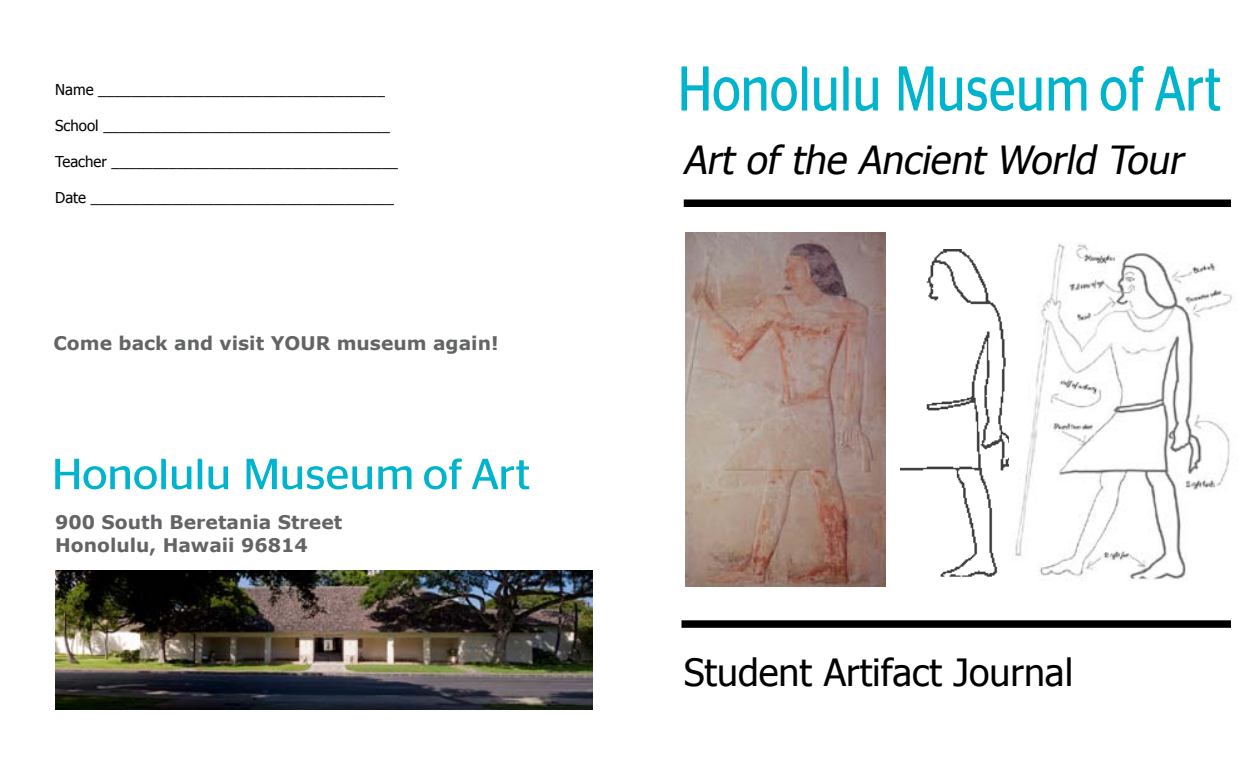
<style>
.page{position:relative;width:1260px;height:765px;background:#fff}
.page>*{position:absolute;margin:0;border:0;box-sizing:border-box;transform-origin:0 0}
.t1{font:italic 38.75px "Tahoma";color:#000}
.t2{font:37.5px "Tahoma";color:#000}
.t3{font:700 18.75px/22.5px "Verdana";color:#636466}
.t4{font:15px "Tahoma";color:#000}
</style>
<div class="page">
<svg style="left:55px;top:458px;width:474px;height:31px"></svg>
<img style="left:56px;top:570px;width:537px;height:139px">
<svg style="left:682px;top:66px;width:538px;height:45px"></svg>
<div style="left:684px;top:200px;width:547px;height:7px;background:#000"></div>
<div style="left:682px;top:620px;width:549px;height:8px;background:#000"></div>
<img style="left:685px;top:232px;width:201px;height:354px">
<img style="left:900px;top:249px;width:109px;height:328px">
<img style="left:1015px;top:244px;width:218px;height:337px">
<p class="t4" style="left:55px;top:80px;width:331px">Name ___________________________________</p>
<p class="t4" style="left:55px;top:116px;width:336px">School ___________________________________</p>
<p class="t4" style="left:55px;top:152px;width:344px">Teacher ___________________________________</p>
<p class="t4" style="left:55px;top:188px;width:340px">Date _____________________________________</p>
<p class="t3" style="left:53px;top:331px;width:447px">Come back and visit YOUR museum again!</p>
<p class="t3" style="left:55px;top:511px;width:289px">900 South Beretania Street<br>Honolulu, Hawaii 96814</p>
<h1 class="t1" style="left:683px;top:134px;width:510px">Art of the Ancient World Tour</h1>
<h2 class="t2" style="left:684px;top:647px;width:391px">Student Artifact Journal</h2>
</div>
